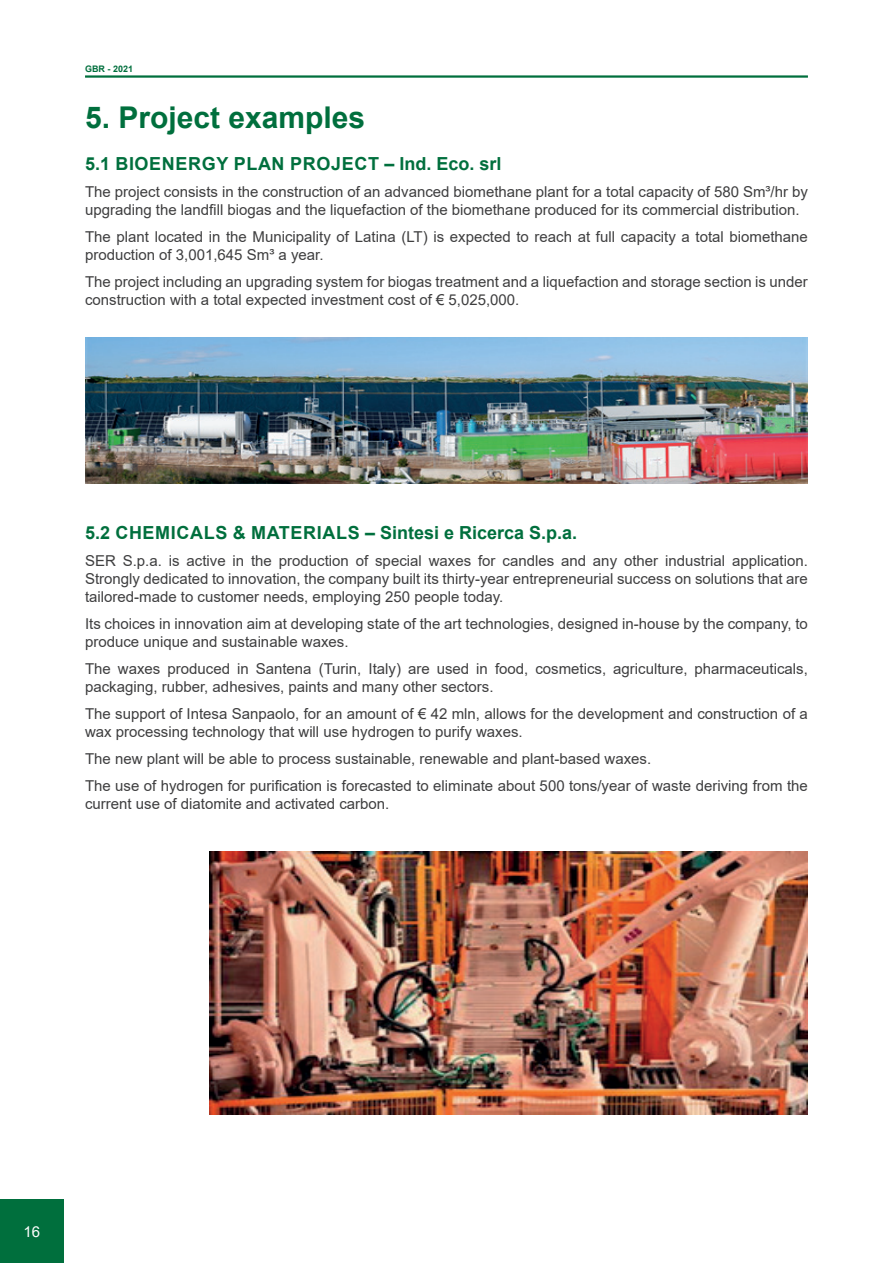
<style>
.page{position:relative;width:893px;height:1263px;background:#fff}
.page>*{position:absolute;margin:0;border:0;box-sizing:border-box;transform-origin:0 0}
.t1{font:700 30px "Arial";color:#006f3d}
.t2{font:700 18px "Arial";letter-spacing:.035em;color:#006f3d}
.t3{font:15px/18px "Arial";color:#3e3e3f}
.t4{font:15px "Arial";color:#fff}
.t5{font:700 9px "Arial";color:#006f3d}
</style>
<div class="page">
<div style="left:0;top:1199px;width:64px;height:64px;background:#006f3d"></div>
<hr style="left:85px;top:75px;width:723px;height:3px;background:#006f3d">
<img style="left:209px;top:851px;width:599px;height:263px">
<img style="left:85px;top:337px;width:723px;height:146px">
<p class="t5" style="left:85px;top:62px;width:50px">GBR - 2021</p>
<h1 class="t1" style="left:85px;top:96px;width:282px">5. Project examples</h1>
<p class="t2" style="left:85px;top:151px;width:418px">5.1 BIOENERGY PLAN PROJECT – Ind. Eco. srl</p>
<p class="t3" style="left:85px;top:183px;width:724px">The project consists in the construction of an advanced biomethane plant for a total capacity of 580 Sm³/hr by upgrading the landfill biogas and the liquefaction of the biomethane produced for its commercial distribution.</p>
<p class="t3" style="left:85px;top:228px;width:724px">The plant located in the Municipality of Latina (LT) is expected to reach at full capacity a total biomethane production of 3,001,645 Sm³ a year.</p>
<p class="t3" style="left:85px;top:273px;width:724px">The project including an upgrading system for biogas treatment and a liquefaction and storage section is under construction with a total expected investment cost of € 5,025,000.</p>
<p class="t2" style="left:85px;top:520px;width:494px">5.2 CHEMICALS &amp; MATERIALS – Sintesi e Ricerca S.p.a.</p>
<p class="t3" style="left:85px;top:552px;width:724px;text-align:justify">SER S.p.a. is active in the production of special waxes for candles and any other industrial application.<br>Strongly dedicated to innovation, the company built its thirty-year entrepreneurial success on solutions that are tailored-made to customer needs, employing 250 people today.</p>
<p class="t3" style="left:85px;top:615px;width:724px">Its choices in innovation aim at developing state of the art technologies, designed in-house by the company, to produce unique and sustainable waxes.</p>
<p class="t3" style="left:85px;top:660px;width:724px">The waxes produced in Santena (Turin, Italy) are used in food, cosmetics, agriculture, pharmaceuticals, packaging, rubber, adhesives, paints and many other sectors.</p>
<p class="t3" style="left:85px;top:705px;width:724px">The support of Intesa Sanpaolo, for an amount of € 42 mln, allows for the development and construction of a wax processing technology that will use hydrogen to purify waxes.</p>
<p class="t3" style="left:85px;top:745px;width:724px;line-height:27px">The new plant will be able to process sustainable, renewable and plant-based waxes.<br>The use of hydrogen for purification is forecasted to eliminate about 500 tons/year of waste deriving from the</p>
<p class="t3" style="left:85px;top:794px;width:306px">current use of diatomite and activated carbon.</p>
<p class="t4" style="left:24px;top:1221px;width:18px">16</p>
</div>
